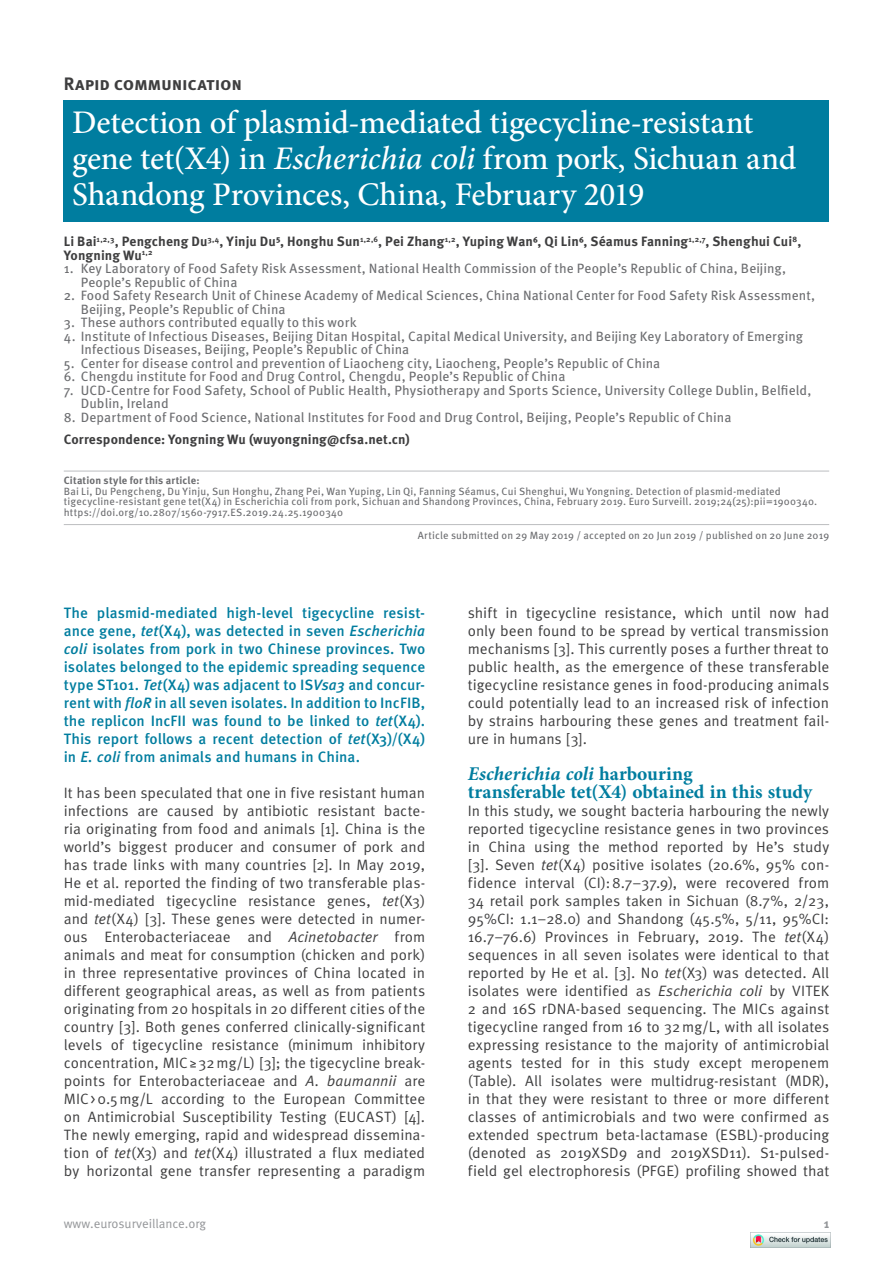
<style>
.page{position:relative;width:893px;height:1263px;background:#fff}
.page>*{position:absolute;margin:0;border:0;box-sizing:border-box;transform-origin:0 0}
.t1{font:500 33px/36px "Minion Pro";letter-spacing:-.005em;color:#fff}
.t2{font:700 19.5px/18px "Minion Pro";letter-spacing:-.005em;color:#007d9f}
.t3{font:700 18px "Meta Pro";letter-spacing:-.015em;color:#3e3e3f}
.t4{font:15px/18px "Meta Pro";letter-spacing:.005em;color:#3e3e3f;text-align:justify}
.t5{font:500 15px/18px "Meta Pro";color:#007d9f;text-align:justify}
.t6{font:13.5px/13.5px "Meta Pro";letter-spacing:.005em;color:#6c6d70}
.t7{font:700 13.5px/13.5px "Meta Pro";letter-spacing:.005em;color:#3e3e3f}
.t8{font:12.75px "Meta Pro";color:#939598}
.t9{font:700 12.75px "Meta Pro";color:#939598}
.t10{font:10.5px/10.5px "Meta Pro";letter-spacing:.015em;color:#6c6d70}
.t11{font:700 10.5px "Meta Pro";letter-spacing:.015em;color:#6c6d70}
.s1{font-style:italic}
</style>
<div class="page">
<hr style="left:64px;top:471px;width:765px;height:1px;background:#bcbdc0">
<hr style="left:64px;top:524px;width:765px;height:1px;background:#bcbdc0">
<div style="left:64px;top:100px;width:765px;height:122px;background:#007d9f"></div>
<img style="left:750px;top:1232px;width:80px;height:16px">
<p class="t3" style="left:64px;top:72px;width:180px">Rapid communication</p>
<h1 class="t1" style="left:72px;top:104px;width:726px">Detection of plasmid-mediated tigecycline-resistant gene tet(X4) in <span class="s1">Escherichia coli</span> from pork, Sichuan and<br>Shandong Provinces, China, February 2019</h1>
<p class="t7" style="left:64px;top:235px;width:739px">Li Bai<sup>1,2,3</sup>, Pengcheng Du<sup>3,4</sup>, Yinju Du⁵, Honghu Sun<sup>1,2,6</sup>, Pei Zhang<sup>1,2</sup>, Yuping Wan⁶, Qi Lin⁶, Séamus Fanning<sup>1,2,7</sup>, Shenghui Cui<sup>8</sup>,<br>Yongning Wu<sup>1,2</sup></p>
<p class="t6" style="left:81px;top:262px;width:707px;text-indent:-17px">1. Key Laboratory of Food Safety Risk Assessment, National Health Commission of the People’s Republic of China, Beijing,<br>People’s Republic of China</p>
<p class="t6" style="left:81px;top:289px;width:736px;text-indent:-17px">2. Food Safety Research Unit of Chinese Academy of Medical Sciences, China National Center for Food Safety Risk Assessment,<br>Beijing, People’s Republic of China</p>
<p class="t6" style="left:64px;top:316px;width:294px">3. These authors contributed equally to this work</p>
<p class="t6" style="left:81px;top:330px;width:724px;text-indent:-17px">4. Institute of Infectious Diseases, Beijing Ditan Hospital, Capital Medical University, and Beijing Key Laboratory of Emerging<br>Infectious Diseases, Beijing, People’s Republic of China</p>
<p class="t6" style="left:64px;top:357px;width:598px">5. Center for disease control and prevention of Liaocheng city, Liaocheng, People’s Republic of China</p>
<p class="t6" style="left:64px;top:370px;width:503px">6. Chengdu institute for Food and Drug Control, Chengdu, People’s Republic of China</p>
<p class="t6" style="left:81px;top:384px;width:732px;text-indent:-17px">7. UCD-Centre for Food Safety, School of Public Health, Physiotherapy and Sports Science, University College Dublin, Belfield,<br>Dublin, Ireland</p>
<p class="t6" style="left:64px;top:411px;width:669px">8. Department of Food Science, National Institutes for Food and Drug Control, Beijing, People’s Republic of China</p>
<p class="t7" style="left:64px;top:433px;width:347px">Correspondence: Yongning Wu (wuyongning@cfsa.net.cn)</p>
<p class="t11" style="left:64px;top:474px;width:137px">Citation style for this article:</p>
<p class="t10" style="left:64px;top:486px;width:755px">Bai Li, Du Pengcheng, Du Yinju, Sun Honghu, Zhang Pei, Wan Yuping, Lin Qi, Fanning Séamus, Cui Shenghui, Wu Yongning. Detection of plasmid-mediated tigecycline-resistant gene tet(X4) in Escherichia coli from pork, Sichuan and Shandong Provinces, China, February 2019. Euro Surveill. 2019;24(25):pii=1900340. https://doi.org/10.2807/1560-7917.ES.2019.24.25.1900340</p>
<p class="t10" style="left:418px;top:530px;width:413px">Article submitted on 29 May 2019 / accepted on 20 Jun 2019 / published on 20 June 2019</p>
<p class="t5" style="left:64px;top:604px;width:363px">The plasmid-mediated high-level tigecycline resist&shy;ance gene, <span class="s1">tet</span>(X4), was detected in seven <span class="s1">Escherichia coli</span> isolates from pork in two Chinese provinces. Two isolates belonged to the epidemic spreading sequence type ST101. <span class="s1">Tet</span>(X4) was adjacent to IS<span class="s1">Vsa3</span> and concur&shy;rent with <span class="s1">floR</span> in all seven isolates. In addition to IncFIB, the replicon IncFII was found to be linked to <span class="s1">tet</span>(X4).<br>This report follows a recent detection of <span class="s1">tet</span>(X3)/(X4) in <span class="s1">E. coli</span> from animals and humans in China.</p>
<p class="t4" style="left:64px;top:784px;width:363px">It has been speculated that one in five resistant human infections are caused by antibiotic resistant bacte&shy;ria originating from food and animals [1]. China is the world’s biggest producer and consumer of pork and has trade links with many countries [2]. In May 2019, He et al. reported the finding of two transferable plas&shy;mid-mediated tigecycline resistance genes, <span class="s1">tet</span>(X3) and <span class="s1">tet</span>(X4) [3]. These genes were detected in numer&shy;ous Enterobacteriaceae and <span class="s1">Acinetobacter</span> from animals and meat for consumption (chicken and pork) in three representative provinces of China located in different geographical areas, as well as from patients originating from 20 hospitals in 20 different cities of the country [3]. Both genes conferred clinically-significant levels of tigecycline resistance (minimum inhibitory concentration, MIC≥32mg/L) [3]; the tigecycline break&shy;points for Enterobacteriaceae and <span class="s1">A. baumannii</span> are MIC&gt;0.5mg/L according to the European Committee on Antimicrobial Susceptibility Testing (EUCAST) [4].<br>The newly emerging, rapid and widespread dissemina&shy;tion of <span class="s1">tet</span>(X3) and <span class="s1">tet</span>(X4) illustrated a flux mediated by horizontal gene transfer representing a paradigm</p>
<p class="t4" style="left:468px;top:604px;width:363px">shift in tigecycline resistance, which until now had only been found to be spread by vertical transmission mechanisms [3]. This currently poses a further threat to public health, as the emergence of these transferable tigecycline resistance genes in food-producing animals could potentially lead to an increased risk of infection by strains harbouring these genes and treatment fail&shy;ure in humans [3].</p>
<h2 class="t2" style="left:468px;top:764px;width:346px"><span class="s1">Escherichia coli</span> harbouring<br>transferable tet(X4) obtained in this study</h2>
<p class="t4" style="left:468px;top:802px;width:363px">In this study, we sought bacteria harbouring the newly reported tigecycline resistance genes in two provinces in China using the method reported by He’s study [3]. Seven <span class="s1">tet</span>(X4) positive isolates (20.6%, 95% con&shy;fidence interval (CI):8.7–37.9), were recovered from 34 retail pork samples taken in Sichuan (8.7%, 2/23, 95%CI: 1.1–28.0) and Shandong (45.5%, 5/11, 95%CI:<br>16.7–76.6) Provinces in February, 2019. The <span class="s1">tet</span>(X4) sequences in all seven isolates were identical to that reported by He et al. [3]. No <span class="s1">tet</span>(X3) was detected. All isolates were identified as <span class="s1">Escherichia coli</span> by VITEK 2 and 16S rDNA-based sequencing. The MICs against tigecycline ranged from 16 to 32mg/L, with all isolates expressing resistance to the majority of antimicrobial agents tested for in this study except meropenem (Table). All isolates were multidrug-resistant (MDR), in that they were resistant to three or more different classes of antimicrobials and two were confirmed as extended spectrum beta-lactamase (ESBL)-producing (denoted as 2019XSD9 and 2019XSD11). S1-pulsed&shy;field gel electrophoresis (PFGE) profiling showed that</p>
<p class="t8" style="left:64px;top:1215px;width:144px">www.eurosurveillance.org</p>
<p class="t9" style="left:824px;top:1215px;width:7px">1</p>
</div>
